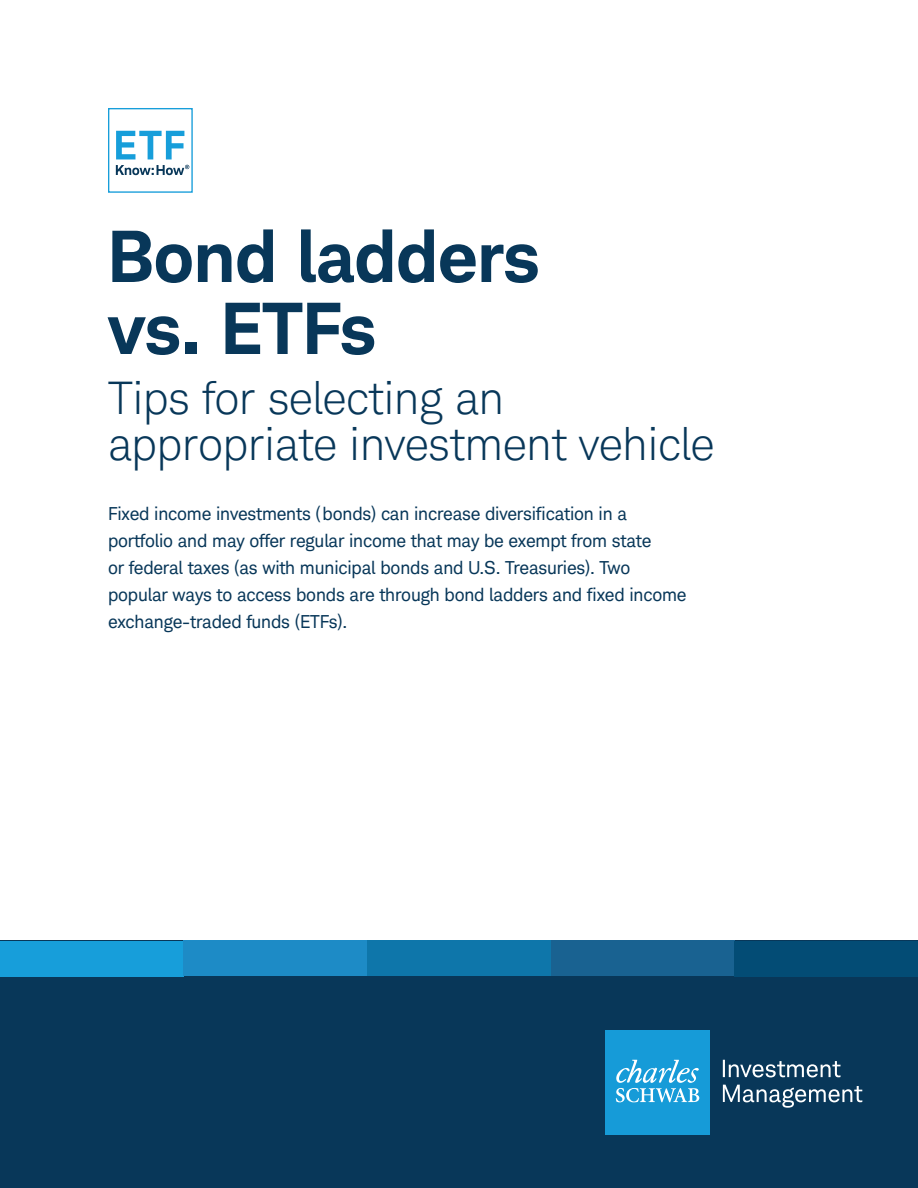
<style>
.page{position:relative;width:918px;height:1188px;background:#fff}
.page>*{position:absolute;margin:0;border:0;box-sizing:border-box;transform-origin:0 0}
.t1{font:700 72px/72px "Charles Modern";color:#083759}
.t2{font:300 45px/46.5px "Charles Modern";color:#083759}
.t3{font:18px/27px "Charles Modern";letter-spacing:-.01em;color:#083759}
</style>
<div class="page">
<div style="left:0;top:940px;width:918px;height:248px;background:#083759"></div>
<div style="left:605px;top:1031px;width:105px;height:104px;background:#169bd8"></div>
<svg style="left:616px;top:1060px;width:83px;height:42px"></svg>
<svg style="left:723px;top:1060px;width:118px;height:17px"></svg>
<svg style="left:723px;top:1085px;width:139px;height:23px"></svg>
<div style="left:0;top:941px;width:183px;height:35px;background:#179eda"></div>
<div style="left:183px;top:940px;width:184px;height:36px;background:#1d8bc6"></div>
<div style="left:367px;top:940px;width:184px;height:36px;background:#0e76aa"></div>
<div style="left:551px;top:940px;width:183px;height:36px;background:#196291"></div>
<div style="left:734px;top:941px;width:184px;height:35px;background:#034c75"></div>
<div style="left:108px;top:108px;width:85px;height:85px;border:1px solid #179eda"></div>
<svg style="left:116px;top:131px;width:68px;height:28px"></svg>
<svg style="left:116px;top:165px;width:73px;height:10px"></svg>
<h1 class="t1" style="left:108px;top:220px;width:433px">Bond ladders vs. ETFs</h1>
<h2 class="t2" style="left:108px;top:375px;width:608px">Tips for selecting an appropriate investment vehicle</h2>
<p class="t3" style="left:108px;top:500px;width:580px">Fixed income investments (bonds) can increase diversification in a portfolio and may offer regular income that may be exempt from state<br>or federal taxes (as with municipal bonds and U.S. Treasuries). Two popular ways to access bonds are through bond ladders and fixed income exchange-traded funds (ETFs).</p>
</div>
